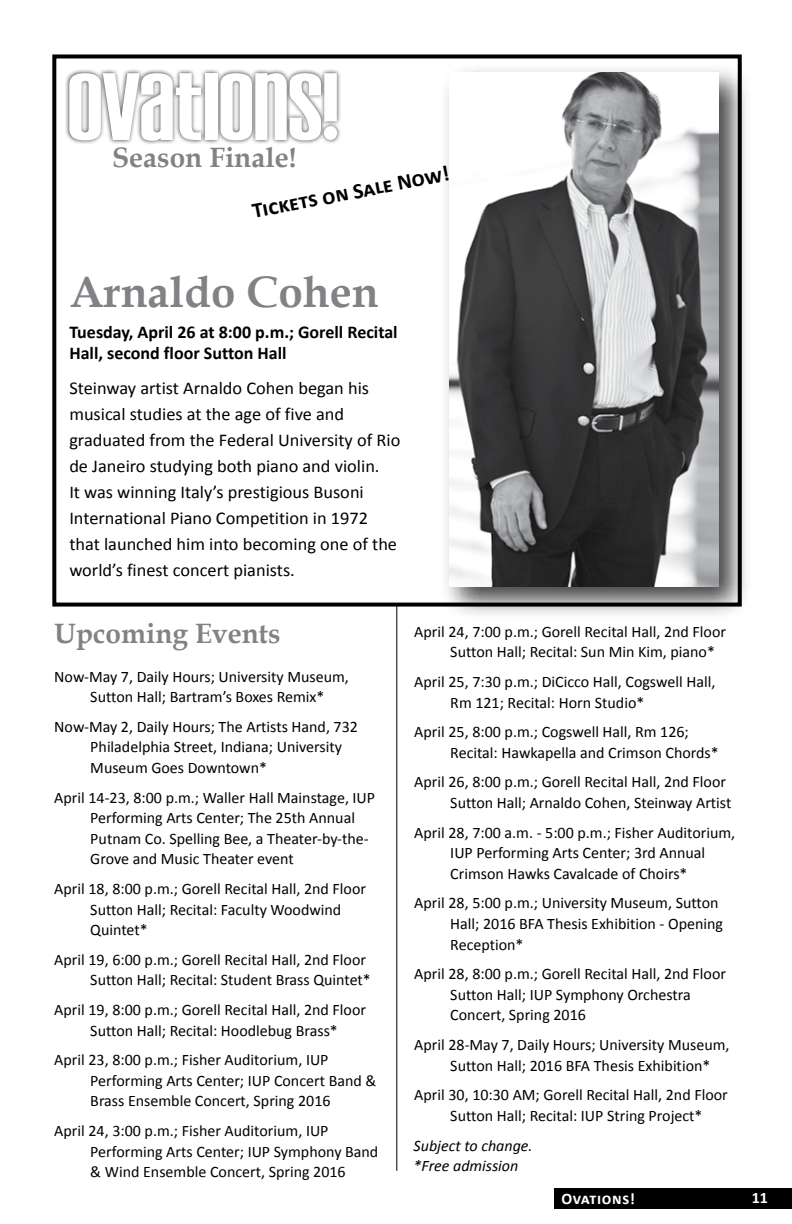
<style>
.page{position:relative;width:792px;height:1224px;background:#fff}
.page>*{position:absolute;margin:0;border:0;box-sizing:border-box;transform-origin:0 0}
.t1{font:700 44px "Book Antiqua";color:#808285}
.t2{font:700 28px "Book Antiqua";color:#808285}
.t3{font:700 22px "Calibri";color:#000}
.t4{font:18px/26px "Calibri";color:#000}
.t5{font:700 18px/21.6px "Calibri";color:#000}
.t6{font:16px/20.6px "Calibri";color:#000}
.t7{font:italic 16px/20.6px "Calibri";color:#000}
.t8{font:700 16px "Calibri";letter-spacing:.04em;color:#fff}
</style>
<div class="page">
<div style="left:554px;top:1188px;width:238px;height:21px;background:#000"></div>
<hr style="left:396px;top:55px;width:1px;height:1116px;background:#000">
<div style="left:54px;top:56px;width:686px;height:549px;background:#fff"></div>
<div style="left:52px;top:54px;width:690px;height:553px;border:4px solid #000"></div>
<div style="left:440px;top:62px;width:313px;height:558px;background:#000;opacity:.75"></div>
<img style="left:449px;top:72px;width:270px;height:514px">
<div style="left:65px;top:69px;width:277px;height:76px;background:#000;opacity:.75"></div>
<svg style="left:69px;top:73px;width:132px;height:68px"></svg>
<div style="left:205px;top:73px;width:12px;height:67px;background:#fff"></div>
<svg style="left:220px;top:73px;width:117px;height:67px"></svg>
<h2 class="t2" style="left:112px;top:141px;width:186px">Season Finale!</h2>
<h3 class="t3" style="left:250px;top:198px;width:202px;rotate:-11deg">Tickets on Sale Now!</h3>
<h1 class="t1" style="left:69px;top:266px;width:311px">Arnaldo Cohen</h1>
<p class="t5" style="left:69px;top:320px;width:330px">Tuesday, April 26 at 8:00 p.m.; Gorell Recital<br>Hall, second floor Sutton Hall</p>
<p class="t4" style="left:69px;top:374px;width:333px">Steinway artist Arnaldo Cohen began his musical studies at the age of five and graduated from the Federal University of Rio de Janeiro studying both piano and violin.<br>It was winning Italy’s prestigious Busoni International Piano Competition in 1972 that launched him into becoming one of the world’s finest concert pianists.</p>
<h2 class="t2" style="left:54px;top:617px;width:228px">Upcoming Events</h2>
<p class="t6" style="left:90px;top:665px;width:260px;text-indent:-36px">Now-May 7, Daily Hours; University Museum,<br>Sutton Hall; Bartram’s Boxes Remix*</p>
<p class="t6" style="left:90px;top:715px;width:269px;text-indent:-36px">Now-May 2, Daily Hours; The Artists Hand, 732<br>Philadelphia Street, Indiana; University<br>Museum Goes Downtown*</p>
<p class="t6" style="left:90px;top:786px;width:286px;text-indent:-36px">April 14-23, 8:00 p.m.; Waller Hall Mainstage, IUP Performing Arts Center; The 25th Annual Putnam Co. Spelling Bee, a Theater-by-the-Grove and Music Theater event</p>
<p class="t6" style="left:90px;top:878px;width:277px;text-indent:-36px">April 18, 8:00 p.m.; Gorell Recital Hall, 2nd Floor<br>Sutton Hall; Recital: Faculty Woodwind<br>Quintet*</p>
<p class="t6" style="left:90px;top:948px;width:282px;text-indent:-36px">April 19, 6:00 p.m.; Gorell Recital Hall, 2nd Floor<br>Sutton Hall; Recital: Student Brass Quintet*</p>
<p class="t6" style="left:54px;top:999px;width:313px;text-align:center">April 19, 8:00 p.m.; Gorell Recital Hall, 2nd Floor<br>Sutton Hall; Recital: Hoodlebug Brass*</p>
<p class="t6" style="left:90px;top:1049px;width:288px;text-indent:-36px">April 23, 8:00 p.m.; Fisher Auditorium, IUP<br>Performing Arts Center; IUP Concert Band &amp;<br>Brass Ensemble Concert, Spring 2016</p>
<p class="t6" style="left:90px;top:1120px;width:289px;text-indent:-36px">April 24, 3:00 p.m.; Fisher Auditorium, IUP<br>Performing Arts Center; IUP Symphony Band &amp; Wind Ensemble Concert, Spring 2016</p>
<p class="t6" style="left:450px;top:620px;width:277px;text-indent:-36px">April 24, 7:00 p.m.; Gorell Recital Hall, 2nd Floor<br>Sutton Hall; Recital: Sun Min Kim, piano*</p>
<p class="t6" style="left:450px;top:671px;width:267px;text-indent:-36px">April 25, 7:30 p.m.; DiCicco Hall, Cogswell Hall,<br>Rm 121; Recital: Horn Studio*</p>
<p class="t6" style="left:450px;top:721px;width:270px;text-indent:-36px">April 25, 8:00 p.m.; Cogswell Hall, Rm 126;<br>Recital: Hawkapella and Crimson Chords*</p>
<p class="t6" style="left:450px;top:771px;width:283px;text-indent:-36px">April 26, 8:00 p.m.; Gorell Recital Hall, 2nd Floor<br>Sutton Hall; Arnaldo Cohen, Steinway Artist</p>
<p class="t6" style="left:450px;top:821px;width:286px;text-indent:-36px">April 28, 7:00 a.m. - 5:00 p.m.; Fisher Auditorium,<br>IUP Performing Arts Center; 3rd Annual<br>Crimson Hawks Cavalcade of Choirs*</p>
<p class="t6" style="left:450px;top:892px;width:274px;text-indent:-36px">April 28, 5:00 p.m.; University Museum, Sutton<br>Hall; 2016 BFA Thesis Exhibition - Opening<br>Reception*</p>
<p class="t6" style="left:450px;top:963px;width:277px;text-indent:-36px">April 28, 8:00 p.m.; Gorell Recital Hall, 2nd Floor<br>Sutton Hall; IUP Symphony Orchestra<br>Concert, Spring 2016</p>
<p class="t6" style="left:450px;top:1034px;width:281px;text-indent:-36px">April 28-May 7, Daily Hours; University Museum,<br>Sutton Hall; 2016 BFA Thesis Exhibition*</p>
<p class="t6" style="left:450px;top:1084px;width:279px;text-indent:-36px">April 30, 10:30 AM; Gorell Recital Hall, 2nd Floor<br>Sutton Hall; Recital: IUP String Project*</p>
<p class="t7" style="left:414px;top:1134px;width:121px">Subject to change. *Free admission</p>
<p class="t8" style="left:561px;top:1189px;width:75px">Ovations!</p>
<p class="t8" style="left:752px;top:1188px;width:18px">11</p>
</div>
